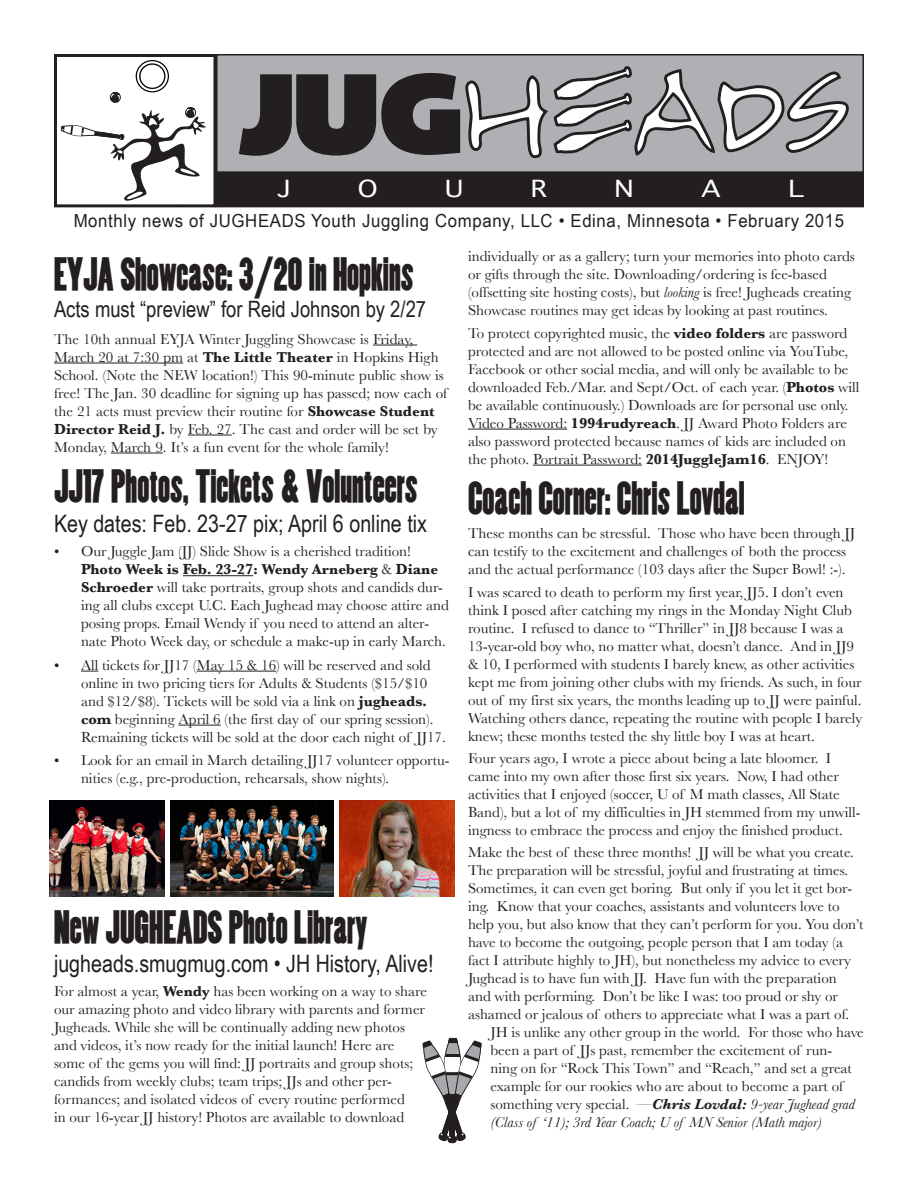
<style>
.page{position:relative;width:918px;height:1188px;background:#fff}
.page>*{position:absolute;margin:0;border:0;box-sizing:border-box;transform-origin:0 0}
.t1{font:700 42px "Copper Canyon WBW Demi";color:#231f20}
.t2{font:24px "Arial Narrow";color:#231f20}
.t3{font:22.5px "Arial Narrow";color:#231f20}
.t4{font:22.5px "Geneva";color:#fff;scale:1.2 1}
.t5{font:18px "Arial Narrow";letter-spacing:.03em;color:#231f20;scale:1.14 1}
.t6{font:15px/18px "Baskerville";color:#231f20}
.t7{font:italic 15px "Baskerville";color:#231f20}
.s1{font-weight:700}
.s2{font-style:italic}
.s3{font-weight:700;font-style:italic}
</style>
<div class="page">
<hr style="left:373px;top:345px;width:44px;height:1px;background:#231f20">
<hr style="left:54px;top:363px;width:129px;height:1px;background:#231f20">
<hr style="left:188px;top:435px;width:44px;height:1px;background:#231f20">
<hr style="left:111px;top:453px;width:52px;height:1px;background:#231f20">
<hr style="left:183px;top:575px;width:70px;height:1px;background:#231f20">
<svg style="left:81px;top:671px;width:17px;height:1px"></svg>
<hr style="left:197px;top:671px;width:79px;height:1px;background:#231f20">
<hr style="left:179px;top:725px;width:42px;height:1px;background:#231f20">
<hr style="left:468px;top:429px;width:99px;height:1px;background:#231f20">
<hr style="left:533px;top:465px;width:109px;height:1px;background:#231f20">
<div style="left:448px;top:1135px;width:9px;height:8px;border:1px solid #231f20;border-radius:50%"></div>
<svg style="left:423px;top:1038px;width:59px;height:103px"></svg>
<div style="left:217px;top:55px;width:646px;height:135px;background:#afb0b4"></div>
<div style="left:216px;top:54px;width:648px;height:137px;border:2px solid #231f20"></div>
<div style="left:216px;top:172px;width:647px;height:35px;background:#231f20"></div>
<div style="left:215px;top:171px;width:649px;height:36px;border:2px solid #231f20"></div>
<svg style="left:239px;top:66px;width:610px;height:93px"></svg>
<svg style="left:61px;top:60px;width:145px;height:141px"></svg>
<div style="left:54px;top:54px;width:162px;height:153px;border:3px solid #231f20"></div>
<img style="left:171px;top:801px;width:162px;height:95px">
<img style="left:340px;top:801px;width:115px;height:95px">
<img style="left:50px;top:801px;width:114px;height:95px">
<p class="t4" style="left:277px;top:169px;width:13px">J</p>
<p class="t4" style="left:358px;top:169px;width:18px">O</p>
<p class="t4" style="left:445px;top:169px;width:17px">U</p>
<p class="t4" style="left:531px;top:169px;width:15px">R</p>
<p class="t4" style="left:615px;top:169px;width:17px">N</p>
<p class="t4" style="left:701px;top:169px;width:18px">A</p>
<p class="t4" style="left:788px;top:169px;width:15px">L</p>
<p class="t5" style="left:74px;top:208px;width:677px">Monthly news of JUGHEADS Youth Juggling Company, LLC • Edina, Minnesota • February 2015</p>
<p class="t1" style="left:54px;top:251px;width:361px">EYJA Showcase: 3/20 in Hopkins</p>
<p class="t3" style="left:54px;top:292px;width:374px">Acts must “preview” for Reid Johnson by 2/27</p>
<p class="t6" style="left:54px;top:330px;width:395px">The 10th annual EYJA Winter Juggling Showcase is Friday, March 20 at 7:30 pm at <span class="s1">The Little Theater</span> in Hopkins High School. (Note the NEW location!) This 90-minute public show is free! The Jan. 30 deadline for signing up has passed; now each of the 21 acts must preview their routine for <span class="s1">Showcase Student Director Reid J.</span> by Feb. 27. The cast and order will be set by Monday, March 9. It’s a fun event for the whole family!</p>
<p class="t1" style="left:54px;top:463px;width:365px">JJ17 Photos, Tickets &amp; Volunteers</p>
<p class="t2" style="left:54px;top:506px;width:375px">Key dates: Feb. 23-27 pix; April 6 online tix</p>
<p class="t6" style="left:81px;top:542px;width:369px;text-indent:-27px">• Our Juggle Jam (JJ) Slide Show is a cherished tradition!<br><span class="s1">Photo Week is Feb. 23-27: Wendy Arneberg</span> &amp; <span class="s1">Diane Schroeder</span> will take portraits, group shots and candids dur&shy;ing all clubs except U.C. Each Jughead may choose attire and posing props. Email Wendy if you need to attend an alter&shy;nate Photo Week day, or schedule a make-up in early March.</p>
<p class="t6" style="left:81px;top:656px;width:366px;text-indent:-27px">• All tickets for JJ17 (May 15 &amp; 16) will be reserved and sold online in two pricing tiers for Adults &amp; Students ($15/$10 and $12/$8). Tickets will be sold via a link on <span class="s1">jugheads. com</span> beginning April 6 (the first day of our spring session).<br>Remaining tickets will be sold at the door each night of JJ17.</p>
<p class="t6" style="left:81px;top:751px;width:370px;text-indent:-27px">• Look for an email in March detailing JJ17 volunteer opportu&shy;nities (e.g., pre-production, rehearsals, show nights).</p>
<p class="t6" style="left:468px;top:247px;width:388px">individually or as a gallery; turn your memories into photo cards or gifts through the site. Downloading/ordering is fee-based (offsetting site hosting costs), but <span class="s2">looking</span> is free! Jugheads creating Showcase routines may get ideas by looking at past routines.</p>
<p class="t6" style="left:468px;top:324px;width:393px">To protect copyrighted music, the <span class="s1">video folders</span> are password protected and are not allowed to be posted online via YouTube, Facebook or other social media, and will only be available to be downloaded Feb./Mar. and Sept/Oct. of each year. (<span class="s1">Photos</span> will be available continuously.) Downloads are for personal use only.<br>Video Password: <span class="s1">1994rudyreach</span>. JJ Award Photo Folders are also password protected because names of kids are included on the photo. Portrait Password: <span class="s1">2014JuggleJam16</span>. ENJOY!</p>
<p class="t1" style="left:468px;top:475px;width:278px">Coach Corner: Chris Lovdal</p>
<p class="t6" style="left:468px;top:524px;width:389px">These months can be stressful. Those who have been through JJ can testify to the excitement and challenges of both the process and the actual performance (103 days after the Super Bowl! :-).</p>
<p class="t6" style="left:468px;top:583px;width:396px">I was scared to death to perform my first year, JJ5. I don’t even think I posed after catching my rings in the Monday Night Club routine. I refused to dance to “Thriller” in JJ8 because I was a 13-year-old boy who, no matter what, doesn’t dance. And in JJ9 &amp; 10, I performed with students I barely knew, as other activities kept me from joining other clubs with my friends. As such, in four out of my first six years, the months leading up to JJ were painful.<br>Watching others dance, repeating the routine with people I barely knew; these months tested the shy little boy I was at heart.</p>
<p class="t6" style="left:468px;top:749px;width:394px">Four years ago, I wrote a piece about being a late bloomer. I came into my own after those first six years. Now, I had other activities that I enjoyed (soccer, U of M math classes, All State Band), but a lot of my difficulties in JH stemmed from my unwill&shy;ingness to embrace the process and enjoy the finished product.</p>
<p class="t6" style="left:468px;top:843px;width:387px">Make the best of these three months! JJ will be what you create.</p>
<p class="t6" style="left:468px;top:861px;width:382px">The preparation will be stressful, joyful and frustrating at times.</p>
<p class="t6" style="left:468px;top:879px;width:386px">Sometimes, it can even get boring. But only if you let it get bor-</p>
<p class="t6" style="left:468px;top:897px;width:373px">ing. Know that your coaches, assistants and volunteers love to</p>
<p class="t6" style="left:468px;top:915px;width:397px">help you, but also know that they can’t perform for you. You don’t</p>
<p class="t6" style="left:468px;top:933px;width:377px">have to become the outgoing, people person that I am today (a</p>
<p class="t6" style="left:468px;top:951px;width:385px">fact I attribute highly to JH), but nonetheless my advice to every</p>
<p class="t6" style="left:468px;top:969px;width:370px">Jughead is to have fun with JJ. Have fun with the preparation</p>
<p class="t6" style="left:468px;top:987px;width:372px">and with performing. Don’t be like I was: too proud or shy or</p>
<p class="t6" style="left:468px;top:1005px;width:383px">ashamed or jealous of others to appreciate what I was a part of.</p>
<p class="t6" style="left:490px;top:1023px;width:375px">JH is unlike any other group in the world. For those who have</p>
<p class="t6" style="left:490px;top:1041px;width:343px">been a part of JJs past, remember the excitement of run-</p>
<p class="t6" style="left:490px;top:1059px;width:363px">ning on for “Rock This Town” and “Reach,” and set a great</p>
<p class="t6" style="left:490px;top:1077px;width:354px">example for our rookies who are about to become a part of</p>
<p class="t6" style="left:490px;top:1095px;width:366px">something very special. <span class="s2">—</span><span class="s3">Chris Lovdal:</span> <span class="s2">9-year Jughead grad</span></p>
<p class="t7" style="left:490px;top:1114px;width:333px">(Class of ‘11); 3rd Year Coach; U of MN Senior (Math major)</p>
<p class="t1" style="left:54px;top:904px;width:315px">New JUGHEADS Photo Library</p>
<p class="t2" style="left:54px;top:946px;width:381px">jugheads.smugmug.com • JH History, Alive!</p>
<p class="t6" style="left:54px;top:982px;width:375px">For almost a year, <span class="s1">Wendy</span> has been working on a way to share our amazing photo and video library with parents and former Jugheads. While she will be continually adding new photos and videos, it’s now ready for the initial launch! Here are some of the gems you will find: JJ portraits and group shots; candids from weekly clubs; team trips; JJs and other per&shy;formances; and isolated videos of every routine performed<br>in our 16-year JJ history! Photos are available to download</p>
</div>
